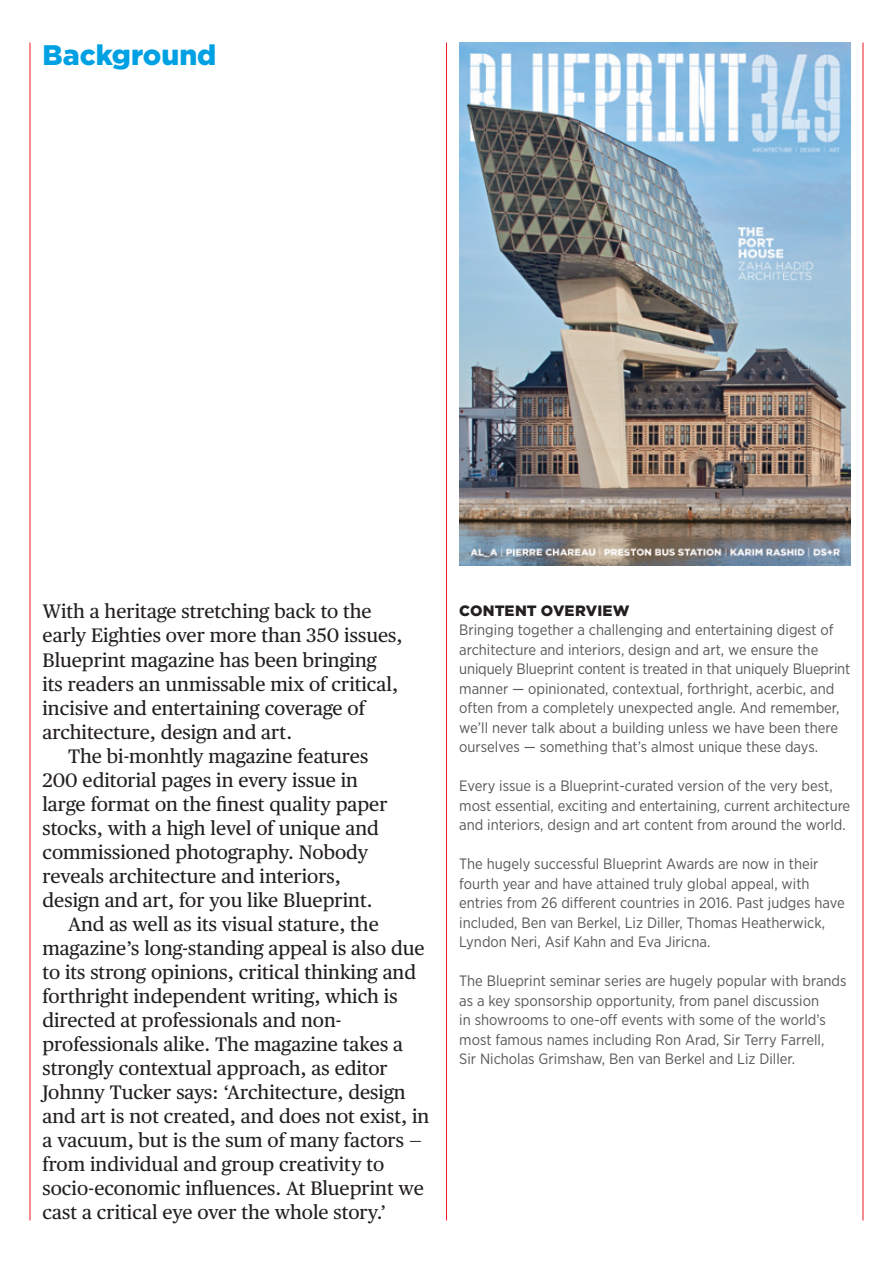
<style>
.page{position:relative;width:893px;height:1263px;background:#fff}
.page>*{position:absolute;margin:0;border:0;box-sizing:border-box;transform-origin:0 0}
.t1{font:900 28.2px "Gotham";color:#00a1e3}
.t2{font:19.5px "Publico Text";color:#231f20}
.t3{font:15px/19.5px "Gotham Narrow";color:#57585a}
.t4{font:900 15px "Gotham";letter-spacing:.01em;color:#231f20}
</style>
<div class="page">
<hr style="left:446px;top:43px;width:1px;height:1177px;background:#ee1d23">
<hr style="left:30px;top:43px;width:1px;height:1177px;background:#ee1d23">
<hr style="left:863px;top:43px;width:1px;height:1177px;background:#ee1d23">
<img style="left:459px;top:43px;width:391px;height:522px">
<h1 class="t1" style="left:43px;top:36px;width:175px">BACKGROUND</h1>
<h2 class="t2" style="left:43px;top:597px;width:331px">With a heritage stretching back to the</h2>
<h2 class="t2" style="left:43px;top:621px;width:362px">early Eighties over more than 350 issues,</h2>
<h2 class="t2" style="left:43px;top:645px;width:336px">Blueprint magazine has been bringing</h2>
<h2 class="t2" style="left:43px;top:669px;width:357px">its readers an unmissable mix of critical,</h2>
<h2 class="t2" style="left:43px;top:693px;width:324px">incisive and entertaining coverage of</h2>
<h2 class="t2" style="left:43px;top:717px;width:251px">architecture, design and art.</h2>
<h2 class="t2" style="left:68px;top:741px;width:302px">The bi-monhtly magazine features</h2>
<h2 class="t2" style="left:43px;top:765px;width:317px">200 editorial pages in every issue in</h2>
<h2 class="t2" style="left:43px;top:789px;width:347px">large format on the finest quality paper</h2>
<h2 class="t2" style="left:43px;top:813px;width:338px">stocks, with a high level of unique and</h2>
<h2 class="t2" style="left:43px;top:837px;width:327px">commissioned photography. Nobody</h2>
<h2 class="t2" style="left:43px;top:861px;width:300px">reveals architecture and interiors,</h2>
<h2 class="t2" style="left:43px;top:885px;width:332px">design and art, for you like Blueprint.</h2>
<h2 class="t2" style="left:68px;top:909px;width:312px">And as well as its visual stature, the</h2>
<h2 class="t2" style="left:43px;top:933px;width:383px">magazine’s long-standing appeal is also due</h2>
<h2 class="t2" style="left:43px;top:957px;width:375px">to its strong opinions, critical thinking and</h2>
<h2 class="t2" style="left:43px;top:981px;width:357px">forthright independent writing, which is</h2>
<h2 class="t2" style="left:43px;top:1005px;width:300px">directed at professionals and non-</h2>
<h2 class="t2" style="left:43px;top:1029px;width:362px">professionals alike. The magazine takes a</h2>
<h2 class="t2" style="left:43px;top:1053px;width:347px">strongly contextual approach, as editor</h2>
<h2 class="t2" style="left:43px;top:1077px;width:365px">Johnny Tucker says: ‘Architecture, design</h2>
<h2 class="t2" style="left:43px;top:1101px;width:388px">and art is not created, and does not exist, in</h2>
<h2 class="t2" style="left:43px;top:1125px;width:381px">a vacuum, but is the sum of many factors —</h2>
<h2 class="t2" style="left:43px;top:1149px;width:343px">from individual and group creativity to</h2>
<h2 class="t2" style="left:43px;top:1173px;width:383px">socio-economic influences. At Blueprint we</h2>
<h2 class="t2" style="left:43px;top:1197px;width:345px">cast a critical eye over the whole story.’</h2>
<p class="t4" style="left:459px;top:600px;width:172px">CONTENT OVERVIEW</p>
<p class="t3" style="left:459px;top:620px;width:393px">Bringing together a challenging and entertaining digest of architecture and interiors, design and art, we ensure the uniquely Blueprint content is treated in that uniquely Blueprint manner — opinionated, contextual, forthright, acerbic, and often from a completely unexpected angle. And remember, we’ll never talk about a building unless we have been there ourselves — something that’s almost unique these days.</p>
<p class="t3" style="left:459px;top:776px;width:392px">Every issue is a Blueprint-curated version of the very best, most essential, exciting and entertaining, current architecture and interiors, design and art content from around the world.</p>
<p class="t3" style="left:459px;top:854px;width:387px">The hugely successful Blueprint Awards are now in their fourth year and have attained truly global appeal, with entries from 26 different countries in 2016. Past judges have included, Ben van Berkel, Liz Diller, Thomas Heatherwick, Lyndon Neri, Asif Kahn and Eva Jiricna.</p>
<p class="t3" style="left:459px;top:971px;width:389px">The Blueprint seminar series are hugely popular with brands as a key sponsorship opportunity, from panel discussion<br>in showrooms to one-off events with some of the world’s most famous names including Ron Arad, Sir Terry Farrell,<br>Sir Nicholas Grimshaw, Ben van Berkel and Liz Diller.</p>
</div>
